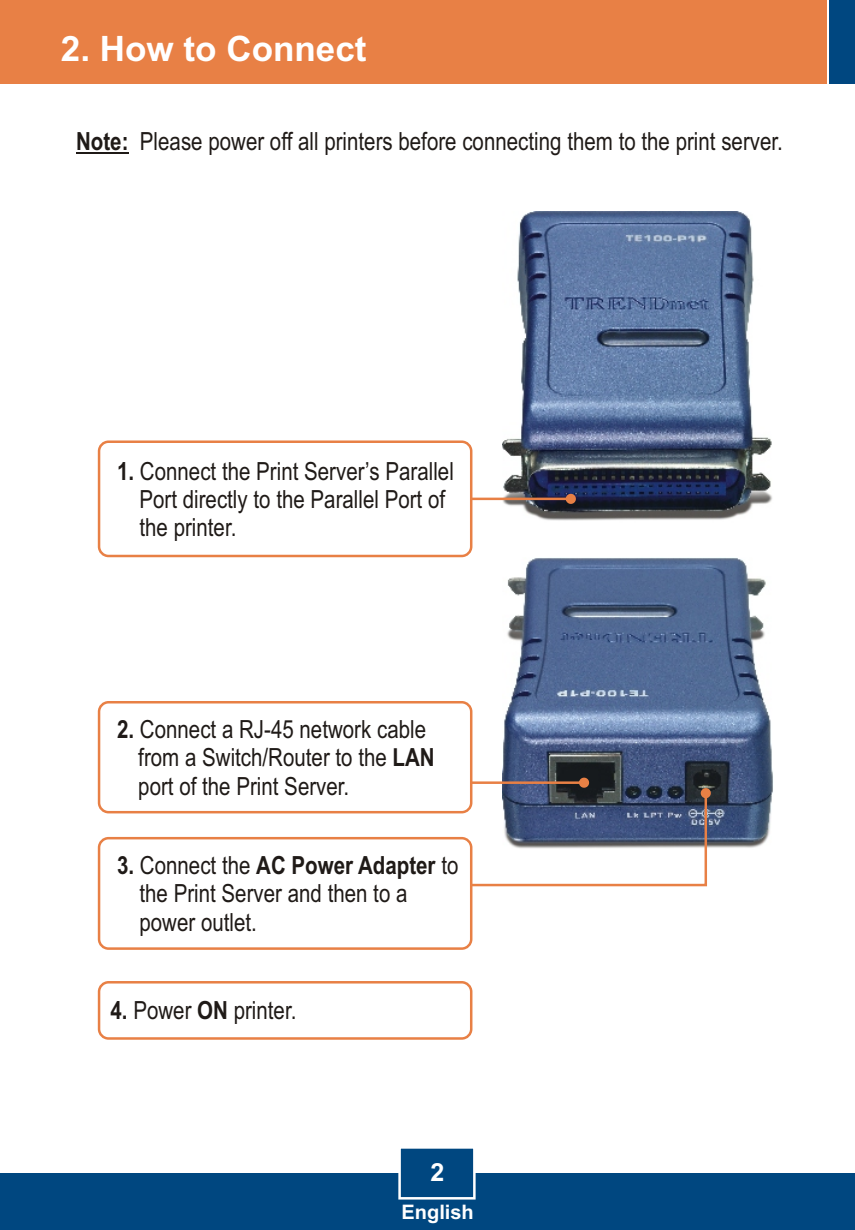
<style>
.page{position:relative;width:855px;height:1230px;background:#fff}
.page>*{position:absolute;margin:0;border:0;box-sizing:border-box;transform-origin:0 0}
.t1{font:700 35px "Arial";color:#fff}
.t2{font:25px/28.2px "Arial Narrow";color:#1f1a17}
.t3{font:700 25px "Arial";color:#fff}
.t4{font:700 20px "Arial";color:#fff}
.s1{font-weight:700}
</style>
<div class="page">
<img style="left:502px;top:212px;width:270px;height:309px">
<img style="left:502px;top:557px;width:270px;height:291px">
<div style="left:0;top:1172px;width:854px;height:57px;background:#004780"></div>
<div style="left:0;top:0;width:826px;height:84px;background:#e88045"></div>
<div style="left:829px;top:0;width:25px;height:84px;background:#004780"></div>
<svg style="left:397px;top:1148px;width:79px;height:52px"></svg>
<hr style="left:76px;top:153px;width:52px;height:1px;background:#1f1a17">
<div style="left:98px;top:980px;width:374px;height:59px;background:#fff;border:3px solid #e88045;border-radius:9px"></div>
<svg style="left:472px;top:493px;width:103px;height:11px"></svg>
<div style="left:98px;top:440px;width:374px;height:117px;background:#fff;border:3px solid #e88045;border-radius:9px"></div>
<svg style="left:317px;top:777px;width:393px;height:109px"></svg>
<div style="left:98px;top:701px;width:374px;height:112px;background:#fff;border:3px solid #e88045;border-radius:9px"></div>
<div style="left:98px;top:836px;width:374px;height:113px;background:#fff;border:3px solid #e88045;border-radius:9px"></div>
<h1 class="t1" style="left:61px;top:35px;width:307px">2. How to Connect</h1>
<p class="t2" style="left:76px;top:130px;width:708px"><span class="s1">Note:</span> Please power off all printers before connecting them to the print server.</p>
<p class="t2" style="left:139px;top:459px;width:316px;text-indent:-22px"><span class="s1">1.</span> Connect the Print Server’s Parallel<br>Port directly to the Parallel Port of the printer.</p>
<p class="t2" style="left:138px;top:717px;width:298px;text-indent:-21px"><span class="s1">2.</span> Connect a RJ-45 network cable from a Switch/Router to the <span class="s1">LAN </span>port of the Print Server.</p>
<p class="t2" style="left:139px;top:853px;width:320px;text-indent:-22px"><span class="s1">3.</span> Connect the <span class="s1">AC Power Adapter</span> to the Print Server and then to a power outlet.</p>
<p class="t2" style="left:110px;top:998px;width:187px"><span class="s1">4.</span> Power <span class="s1">ON</span> printer.</p>
<p class="t3" style="left:430px;top:1162px;width:15px">2</p>
<p class="t4" style="left:401px;top:1204px;width:74px">English</p>
</div>
